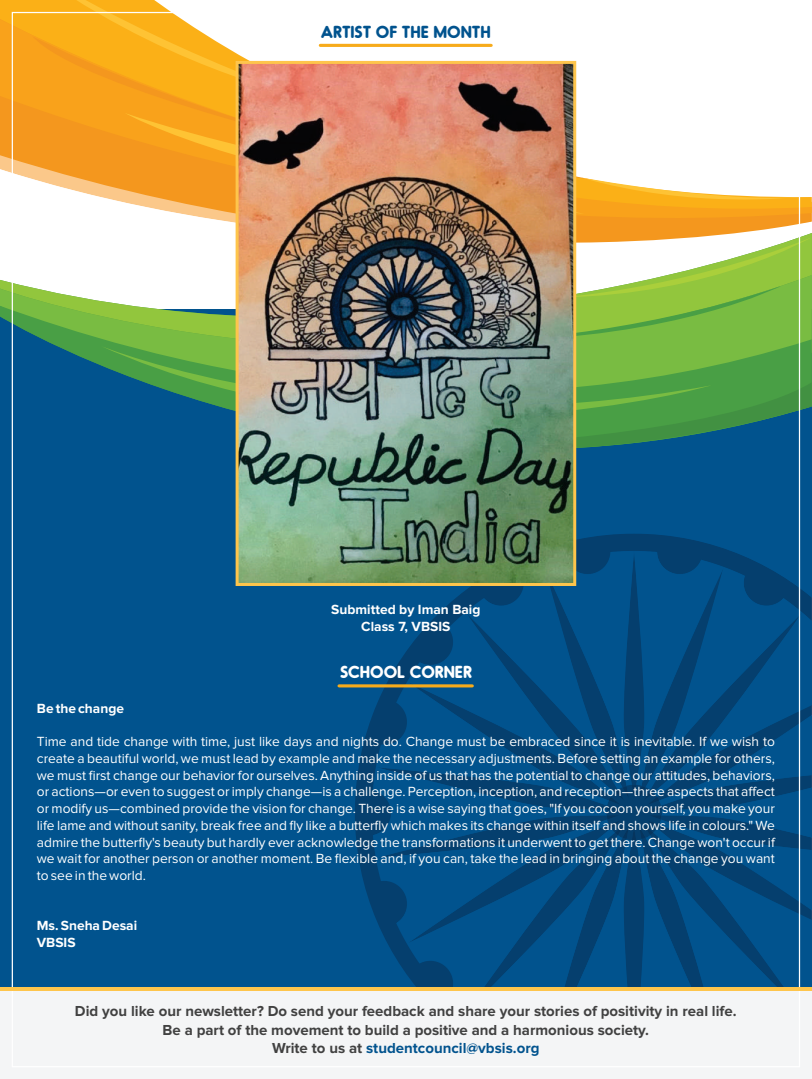
<style>
.page{position:relative;width:812px;height:1079px;background:#fff}
.page>*{position:absolute;margin:0;border:0;box-sizing:border-box;transform-origin:0 0}
.t1{font:700 16.5px "Oduda";color:#01538e}
.t2{font:700 16.5px "Oduda";color:#fff}
.t3{font:700 15px/18.2px "Proxima Nova";color:#414141;text-align:center}
.t4{font:13.75px/16.8px "Proxima Nova";color:#fff;text-align:justify}
.t5{font:700 13.75px/16.8px "Proxima Nova";color:#fff;text-align:center}
.s1{color:#01538e}
</style>
<div class="page">
<div style="left:0;top:310px;width:811px;height:769px;background:#01538e"></div>
<img style="left:354px;top:533px;width:457px;height:454px">
<img style="left:605px;top:784px;width:56px;height:56px;border-radius:50%">
<img style="left:623px;top:551px;width:21px;height:246px">
<div style="left:628px;top:827px;width:10px;height:160px;background:#053f6e"></div>
<img style="left:544px;top:567px;width:84px;height:231px">
<img style="left:638px;top:826px;width:5px;height:161px">
<img style="left:465px;top:612px;width:159px;height:189px">
<img style="left:643px;top:824px;width:158px;height:163px">
<img style="left:407px;top:682px;width:213px;height:123px">
<img style="left:646px;top:820px;width:165px;height:123px">
<img style="left:376px;top:767px;width:242px;height:43px">
<img style="left:648px;top:815px;width:163px;height:43px">
<img style="left:376px;top:815px;width:242px;height:43px">
<img style="left:648px;top:805px;width:163px;height:5px">
<img style="left:407px;top:820px;width:213px;height:123px">
<img style="left:646px;top:682px;width:165px;height:123px">
<img style="left:465px;top:824px;width:159px;height:163px">
<img style="left:643px;top:612px;width:158px;height:189px">
<img style="left:544px;top:826px;width:84px;height:161px">
<img style="left:638px;top:567px;width:85px;height:231px">
<div style="left:0;top:987px;width:811px;height:92px;background:#f4f5f6"></div>
<svg style="left:0;top:19px;width:811px;height:214px"></svg>
<svg style="left:20px;top:0;width:278px;height:95px"></svg>
<svg style="left:32px;top:36px;width:336px;height:120px;background:#f9b33c"></svg>
<svg style="left:125px;top:113px;width:459px;height:101px;background:#f7a836"></svg>
<svg style="left:580px;top:177px;width:214px;height:32px"></svg>
<svg style="left:0;top:233px;width:811px;height:73px"></svg>
<svg style="left:0;top:306px;width:811px;height:159px"></svg>
<svg style="left:576px;top:237px;width:234px;height:104px"></svg>
<svg style="left:711px;top:382px;width:100px;height:81px"></svg>
<svg style="left:100px;top:346px;width:611px;height:119px"></svg>
<hr style="left:320px;top:44px;width:171px;height:3px;background:#f7ab1b">
<hr style="left:339px;top:684px;width:133px;height:3px;background:#f7ab1b">
<img style="left:239px;top:65px;width:333px;height:517px">
<div style="left:235px;top:61px;width:341px;height:525px;border:3px solid #fec54c"></div>
<hr style="left:0;top:987px;width:811px;height:3px;background:#fec54c">
<p class="t1" style="left:320px;top:25px;width:171px">ARTIST OF THE MONTH</p>
<p class="t5" style="left:331px;top:602px;width:151px">Submitted by Iman Baig<br>Class 7, VBSIS</p>
<p class="t2" style="left:340px;top:664px;width:133px">SCHOOL CORNER</p>
<p class="t5" style="left:37px;top:700px;width:89px">Be the change</p>
<p class="t4" style="left:37px;top:733px;width:739px">Time and tide change with time, just like days and nights do. Change must be embraced since it is inevitable. If we wish to create a beautiful world, we must lead by example and make the necessary adjustments. Before setting an example for others, we must first change our behavior for ourselves. Anything inside of us that has the potential to change our attitudes, behaviors, or actions—or even to suggest or imply change—is a challenge. Perception, inception, and reception—three aspects that affect or modify us—combined provide the vision for change. There is a wise saying that goes, "If you cocoon yourself, you make your life lame and without sanity, break free and fly like a butterfly which makes its change within itself and shows life in colours." We admire the butterfly's beauty but hardly ever acknowledge the transformations it underwent to get there. Change won't occur if we wait for another person or another moment. Be flexible and, if you can, take the lead in bringing about the change you want to see in the world.</p>
<p class="t5" style="left:37px;top:918px;width:102px;text-align:left">Ms. Sneha Desai<br>VBSIS</p>
<p class="t3" style="left:75px;top:1002px;width:662px">Did you like our newsletter? Do send your feedback and share your stories of positivity in real life.<br>Be a part of the movement to build a positive and a harmonious society.<br>Write to us at <span class="s1">studentcouncil@vbsis.org</span></p>
</div>
